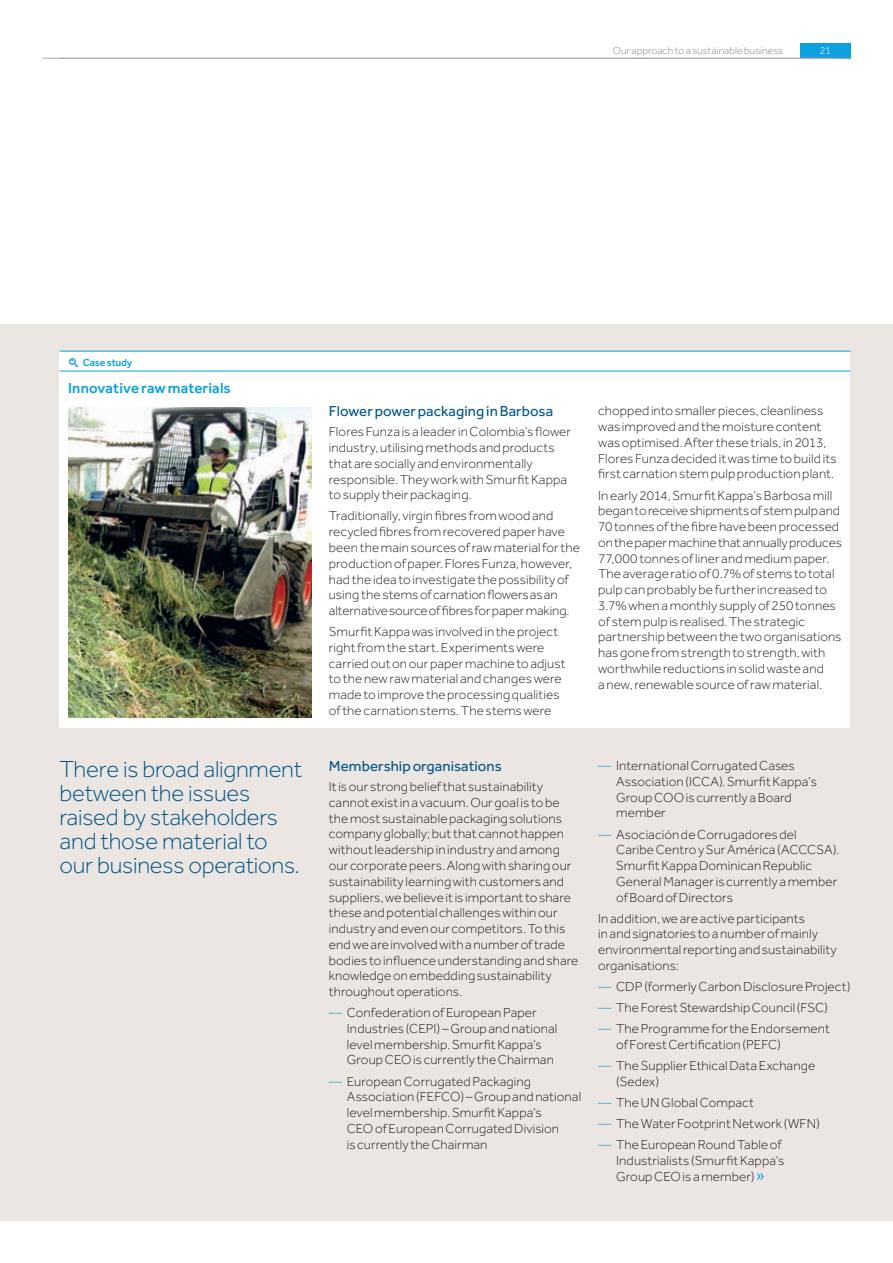
<style>
.page{position:relative;width:893px;height:1263px;background:#fff}
.page>*{position:absolute;margin:0;border:0;box-sizing:border-box;transform-origin:0 0}
.t1{font:300 24px/24px "Effra";letter-spacing:-.01em;color:#01558a}
.t2{font:15px "Effra";letter-spacing:.005em;color:#01558a}
.t3{font:500 15px "Effra";letter-spacing:.01em;color:#0ca0dc}
.t4{font:300 13.5px/15.8px "Effra";letter-spacing:.01em;color:#231f20}
.t5{font:300 10.5px "Effra";letter-spacing:.005em;color:#808285}
.t6{font:500 10.5px "Effra";letter-spacing:-.02em;color:#0ca0dc}
.t7{font:300 10.5px "Effra";color:#fff}
.s1{color:#0ca0dc}
.s2{font-family:"Foundry Sterling";font-weight:400;font-size:18px;color:#0ca0dc}
</style>
<div class="page">
<div style="left:0;top:324px;width:893px;height:896px;background:#ebe6e1"></div>
<div style="left:800px;top:43px;width:50px;height:15px;background:#0ca0dc"></div>
<hr style="left:60px;top:58px;width:790px;height:1px;background:#a8a9ad">
<hr style="left:43px;top:58px;width:790px;height:1px;background:#a8a9ad">
<div style="left:60px;top:351px;width:790px;height:376px;background:#fff"></div>
<img style="left:68px;top:407px;width:244px;height:311px">
<hr style="left:60px;top:351px;width:790px;height:1px;background:#0ca0dc">
<hr style="left:60px;top:371px;width:790px;height:1px;background:#0ca0dc">
<div style="left:69px;top:358px;width:7px;height:7px;border:1px solid #47aee2;border-radius:50%"></div>
<svg style="left:70px;top:359px;width:8px;height:8px"></svg>
<p class="t5" style="left:613px;top:44px;width:172px">Our approach to a sustainable business</p>
<p class="t7" style="left:820px;top:45px;width:13px">21</p>
<p class="t6" style="left:83px;top:356px;width:51px">Case study</p>
<p class="t3" style="left:68px;top:379px;width:164px">Innovative raw materials</p>
<p class="t2" style="left:329px;top:403px;width:226px">Flower power packaging in Barbosa</p>
<p class="t4" style="left:329px;top:424px;width:244px">Flores Funza is a leader in Colombia’s flower industry, utilising methods and products that are socially and environmentally responsible. They work with Smurfit Kappa to supply their packaging.</p>
<p class="t4" style="left:329px;top:508px;width:253px">Traditionally, virgin fibres from wood and recycled fibres from recovered paper have been the main sources of raw material for the production of paper. Flores Funza, however, had the idea to investigate the possibility of using the stems of carnation flowers as an alternative source of fibres for paper making.</p>
<p class="t4" style="left:329px;top:624px;width:238px">Smurfit Kappa was involved in the project right from the start. Experiments were carried out on our paper machine to adjust to the new raw material and changes were made to improve the processing qualities of the carnation stems. The stems were</p>
<p class="t4" style="left:598px;top:403px;width:240px">chopped into smaller pieces, cleanliness was improved and the moisture content was optimised. After these trials, in 2013, Flores Funza decided it was time to build its first carnation stem pulp production plant.</p>
<p class="t4" style="left:598px;top:487px;width:245px">In early 2014, Smurfit Kappa’s Barbosa mill began to receive shipments of stem pulp and 70 tonnes of the fibre have been processed on the paper machine that annually produces 77,000 tonnes of liner and medium paper.<br>The average ratio of 0.7% of stems to total pulp can probably be further increased to 3.7% when a monthly supply of 250 tonnes of stem pulp is realised. The strategic partnership between the two organisations has gone from strength to strength, with worthwhile reductions in solid waste and<br>a new, renewable source of raw material.</p>
<h1 class="t1" style="left:60px;top:757px;width:244px">There is broad alignment between the issues raised by stakeholders and those material to our business operations.</h1>
<p class="t4" style="left:616px;top:758px;width:202px;text-indent:-18px"><span class="s1">—</span> International Corrugated Cases<br>Association (ICCA). Smurfit Kappa’s<br>Group COO is currently a Board member</p>
<p class="t2" style="left:329px;top:757px;width:174px">Membership organisations</p>
<p class="t4" style="left:329px;top:779px;width:251px">It is our strong belief that sustainability cannot exist in a vacuum. Our goal is to be the most sustainable packaging solutions company globally; but that cannot happen without leadership in industry and among our corporate peers. Along with sharing our sustainability learning with customers and suppliers, we believe it is important to share these and potential challenges within our industry and even our competitors. To this end we are involved with a number of trade bodies to influence understanding and share knowledge on embedding sustainability throughout operations.</p>
<p class="t4" style="left:347px;top:1005px;width:212px;text-indent:-18px"><span class="s1">—</span> Confederation of European Paper Industries (CEPI) – Group and national level membership. Smurfit Kappa’s Group CEO is currently the Chairman</p>
<p class="t4" style="left:347px;top:1073px;width:236px;text-indent:-18px"><span class="s1">—</span> European Corrugated Packaging Association (FEFCO) – Group and national level membership. Smurfit Kappa’s<br>CEO of European Corrugated Division<br>is currently the Chairman</p>
<p class="t4" style="left:616px;top:826px;width:225px;text-indent:-18px"><span class="s1">—</span> Asociación de Corrugadores del<br>Caribe Centro y Sur América (ACCCSA).<br>Smurfit Kappa Dominican Republic<br>General Manager is currently a member of Board of Directors</p>
<p class="t4" style="left:598px;top:910px;width:240px">In addition, we are active participants<br>in and signatories to a number of mainly environmental reporting and sustainability organisations:</p>
<p class="t4" style="left:598px;top:979px;width:254px"><span class="s1">—</span> CDP (formerly Carbon Disclosure Project)</p>
<p class="t4" style="left:598px;top:1000px;width:231px"><span class="s1">—</span> The Forest Stewardship Council (FSC)</p>
<p class="t4" style="left:616px;top:1021px;width:215px;text-indent:-18px"><span class="s1">—</span> The Programme for the Endorsement of Forest Certification (PEFC)</p>
<p class="t4" style="left:616px;top:1058px;width:201px;text-indent:-18px"><span class="s1">—</span> The Supplier Ethical Data Exchange (Sedex)</p>
<p class="t4" style="left:598px;top:1095px;width:157px"><span class="s1">—</span> The UN Global Compact</p>
<p class="t4" style="left:598px;top:1116px;width:223px"><span class="s1">—</span> The Water Footprint Network (WFN)</p>
<p class="t4" style="left:616px;top:1137px;width:170px;text-indent:-18px"><span class="s1">—</span> The European Round Table of<br>Industrialists (Smurfit Kappa’s<br>Group CEO is a member) <span class="s2">››</span></p>
</div>
